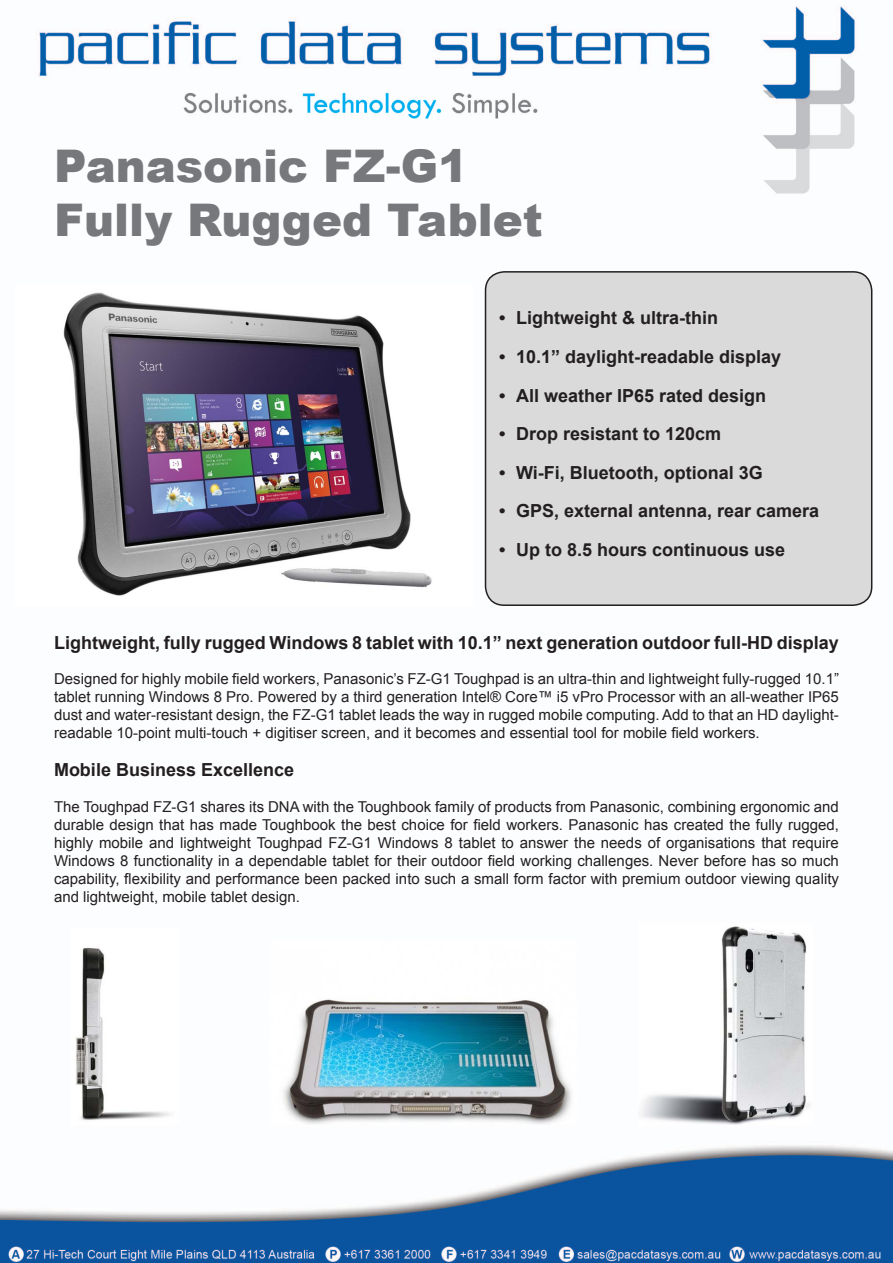
<style>
.page{position:relative;width:893px;height:1263px;background:#fff}
.page>*{position:absolute;margin:0;border:0;box-sizing:border-box;transform-origin:0 0}
.Front_Page_Heading_1{font:900 45px "Arial";color:#76787b}
.Body_Text{font:700 18px "Arial";color:#231f20}
.Body_Text-2{font:15px/18px "Arial";color:#231f20;text-align:justify}
</style>
<div class="page">
<img style="left:0;top:6px;width:893px;height:1257px">
<div style="left:485px;top:272px;width:387px;height:333px;background:#dadada;border-radius:19px"></div>
<div style="left:485px;top:271px;width:387px;height:335px;border:2px solid #231f20;border-radius:19px"></div>
<img style="left:16px;top:285px;width:457px;height:321px">
<img style="left:70px;top:928px;width:109px;height:197px">
<img style="left:270px;top:940px;width:306px;height:185px">
<img style="left:639px;top:924px;width:173px;height:201px">
<p class="Front_Page_Heading_1" style="left:54px;top:133px;width:416px">Panasonic FZ-G1</p>
<p class="Front_Page_Heading_1" style="left:54px;top:187px;width:490px">Fully Rugged Tablet</p>
<p class="Body_Text" style="left:499px;top:306px;width:221px">• Lightweight &amp; ultra-thin</p>
<p class="Body_Text" style="left:499px;top:345px;width:284px">• 10.1” daylight-readable display</p>
<p class="Body_Text" style="left:499px;top:383px;width:269px">• All weather IP65 rated design</p>
<p class="Body_Text" style="left:499px;top:422px;width:224px">• Drop resistant to 120cm</p>
<p class="Body_Text" style="left:499px;top:460px;width:265px">• Wi-Fi, Bluetooth, optional 3G</p>
<p class="Body_Text" style="left:499px;top:499px;width:322px">• GPS, external antenna, rear camera</p>
<p class="Body_Text" style="left:499px;top:538px;width:288px">• Up to 8.5 hours continuous use</p>
<p class="Body_Text" style="left:54px;top:630px;width:786px">Lightweight, fully rugged Windows 8 tablet with 10.1” next generation outdoor full-HD display</p>
<p class="Body_Text-2" style="left:54px;top:670px;width:786px">Designed for highly mobile field workers, Panasonic’s FZ-G1 Toughpad is an ultra-thin and lightweight fully-rugged 10.1” tablet running Windows 8 Pro. Powered by a third generation Intel® Core™ i5 vPro Processor with an all-weather IP65 dust and water-resistant design, the FZ-G1 tablet leads the way in rugged mobile computing. Add to that an HD daylight&shy;readable 10-point multi-touch + digitiser screen, and it becomes and essential tool for mobile field workers.</p>
<p class="Body_Text" style="left:54px;top:758px;width:242px">Mobile Business Excellence</p>
<p class="Body_Text-2" style="left:54px;top:797px;width:786px">The Toughpad FZ-G1 shares its DNA with the Toughbook family of products from Panasonic, combining ergonomic and durable design that has made Toughbook the best choice for field workers. Panasonic has created the fully rugged, highly mobile and lightweight Toughpad FZ-G1 Windows 8 tablet to answer the needs of organisations that require Windows 8 functionality in a dependable tablet for their outdoor field working challenges. Never before has so much capability, flexibility and performance been packed into such a small form factor with premium outdoor viewing quality and lightweight, mobile tablet design.</p>
</div>
